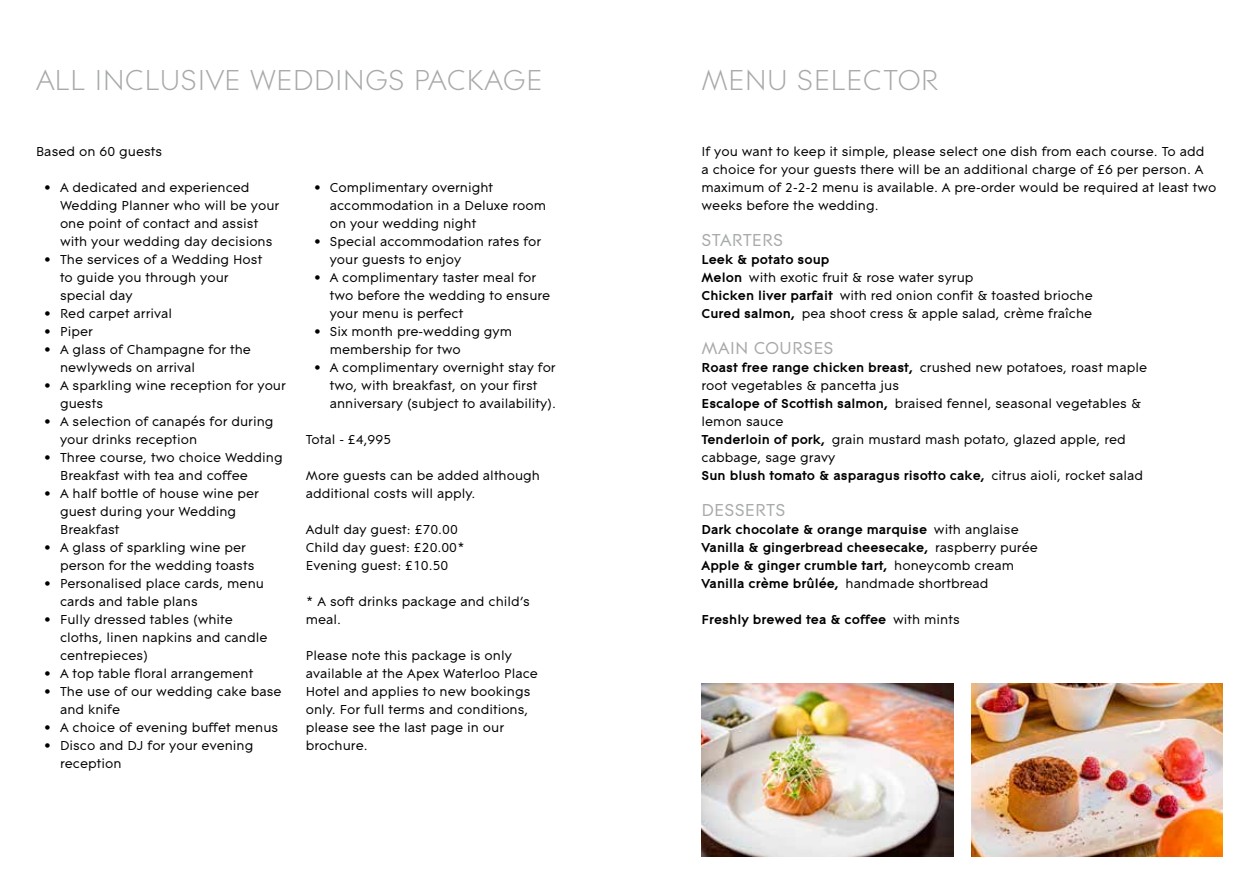
<style>
.page{position:relative;width:1259px;height:893px;background:#fff}
.page>*{position:absolute;margin:0;border:0;box-sizing:border-box;transform-origin:0 0}
.t1{font:30px "Contax Pro 45 Lig";color:#a8aaaa}
.t2{font:18px "Contax Pro 55";color:#a8aaaa}
.t3{font:13.5px/18px "Contax Pro 55";color:#000}
.t4{font:700 13.5px/18px "Contax Pro 75";color:#000}
.s1{font-family:"Contax Pro 75";font-weight:700}
.s2{font-family:"Contax Pro 55";font-weight:400}
</style>
<div class="page">
<img style="left:701px;top:683px;width:252px;height:174px">
<img style="left:971px;top:683px;width:252px;height:174px">
<h1 class="t1" style="left:36px;top:62px;width:124px">ALL INCLUSI</h1>
<h1 class="t1" style="left:206px;top:62px;width:90px">VE WEDDINGS</h1>
<h1 class="t1" style="left:414px;top:62px;width:91px">PACKAGE</h1>
<p class="t3" style="left:36px;top:142px;width:128px">Based on 60 guests</p>
<p class="t3" style="left:60px;top:178px;width:221px;text-indent:-16px">• A dedicated and experienced<br>Wedding Planner who will be your one point of contact and assist with your wedding day decisions</p>
<p class="t3" style="left:60px;top:250px;width:204px;text-indent:-16px">• The services of a Wedding Host to guide you through your special day</p>
<p class="t3" style="left:44px;top:304px;width:129px">• Red carpet arrival</p>
<p class="t3" style="left:44px;top:322px;width:50px">• Piper</p>
<p class="t3" style="left:60px;top:340px;width:192px;text-indent:-16px">• A glass of Champagne for the newlyweds on arrival</p>
<p class="t3" style="left:60px;top:376px;width:227px;text-indent:-16px">• A sparkling wine reception for your guests</p>
<p class="t3" style="left:60px;top:412px;width:215px;text-indent:-16px">• A selection of canapés for during your drinks reception</p>
<p class="t3" style="left:60px;top:448px;width:224px;text-indent:-16px">• Three course, two choice Wedding<br>Breakfast with tea and coffee</p>
<p class="t3" style="left:60px;top:484px;width:200px;text-indent:-16px">• A half bottle of house wine per guest during your Wedding<br>Breakfast</p>
<p class="t3" style="left:60px;top:538px;width:196px;text-indent:-16px">• A glass of sparkling wine per person for the wedding toasts</p>
<p class="t3" style="left:60px;top:574px;width:205px;text-indent:-16px">• Personalised place cards, menu cards and table plans</p>
<p class="t3" style="left:60px;top:610px;width:209px;text-indent:-16px">• Fully dressed tables (white cloths, linen napkins and candle centrepieces)</p>
<p class="t3" style="left:44px;top:664px;width:211px">• A top table floral arrangement</p>
<p class="t3" style="left:60px;top:682px;width:223px;text-indent:-16px">• The use of our wedding cake base and knife</p>
<p class="t3" style="left:44px;top:718px;width:236px">• A choice of evening buffet menus</p>
<p class="t3" style="left:60px;top:736px;width:195px;text-indent:-16px">• Disco and DJ for your evening reception</p>
<p class="t3" style="left:330px;top:178px;width:218px;text-indent:-16px">• Complimentary overnight accommodation in a Deluxe room on your wedding night</p>
<p class="t3" style="left:330px;top:232px;width:213px;text-indent:-16px">• Special accommodation rates for your guests to enjoy</p>
<p class="t3" style="left:330px;top:268px;width:222px;text-indent:-16px">• A complimentary taster meal for two before the wedding to ensure your menu is perfect</p>
<p class="t3" style="left:330px;top:322px;width:184px;text-indent:-16px">• Six month pre-wedding gym membership for two</p>
<p class="t3" style="left:330px;top:358px;width:228px;text-indent:-16px">• A complimentary overnight stay for two, with breakfast, on your first anniversary (subject to availability).</p>
<p class="t3" style="left:306px;top:430px;width:87px">Total - £4,995</p>
<p class="t3" style="left:306px;top:466px;width:236px">More guests can be added although additional costs will apply.</p>
<p class="t3" style="left:306px;top:520px;width:161px">Adult day guest: £70.00<br>Child day guest: £20.00*<br>Evening guest: £10.50</p>
<p class="t3" style="left:306px;top:592px;width:226px">* A soft drinks package and child’s meal.</p>
<p class="t3" style="left:306px;top:646px;width:234px">Please note this package is only available at the Apex Waterloo Place<br>Hotel and applies to new bookings only. For full terms and conditions, please see the last page in our brochure.</p>
<h1 class="t1" style="left:701px;top:62px;width:239px">MENU SELECTOR</h1>
<p class="t3" style="left:701px;top:142px;width:516px">If you want to keep it simple, please select one dish from each course. To add<br>a choice for your guests there will be an additional charge of £6 per person. A maximum of 2-2-2 menu is available. A pre-order would be required at least two weeks before the wedding.</p>
<h2 class="t2" style="left:701px;top:229px;width:22px">Starters</h2>
<p class="t4" style="left:701px;top:250px;width:129px">Leek &amp; potato soup</p>
<p class="t3" style="left:701px;top:268px;width:393px"><span class="s1">Melon</span> with exotic fruit &amp; rose water syrup<br><span class="s1">Chicken liver parfait</span> with red onion confit &amp; toasted brioche<br><span class="s1">Cured salmon,</span> pea shoot cress &amp; apple salad, crème fraîche</p>
<h2 class="t2" style="left:701px;top:337px;width:28px">Main</h2>
<h2 class="t2" style="left:753px;top:337px;width:37px">courses</h2>
<p class="t3" style="left:701px;top:358px;width:447px"><span class="s1">Roast free range chicken breast,</span> crushed new potatoes, roast maple root vegetables &amp; pancetta jus<br><span class="s1">Escalope of Scottish salmon,</span> braised fennel, seasonal vegetables &amp; lemon sauce<br><span class="s1">Tenderloin of pork,</span> grain mustard mash potato, glazed apple, red cabbage, sage gravy</p>
<p class="t4" style="left:701px;top:466px;width:443px">Sun blush tomato &amp; asparagus risotto cake, <span class="s2">citrus aioli, rocket salad</span></p>
<h2 class="t2" style="left:701px;top:499px;width:24px">Desserts</h2>
<p class="t4" style="left:701px;top:520px;width:338px">Dark chocolate &amp; orange marquise <span class="s2">with anglaise </span>Vanilla &amp; gingerbread cheesecake, <span class="s2">raspberry purée </span>Apple &amp; ginger crumble tart, <span class="s2">honeycomb cream </span>Vanilla crème brûlée, <span class="s2">handmade shortbread</span></p>
<p class="t4" style="left:701px;top:610px;width:260px">Freshly brewed tea &amp; coffee <span class="s2">with mints</span></p>
</div>
